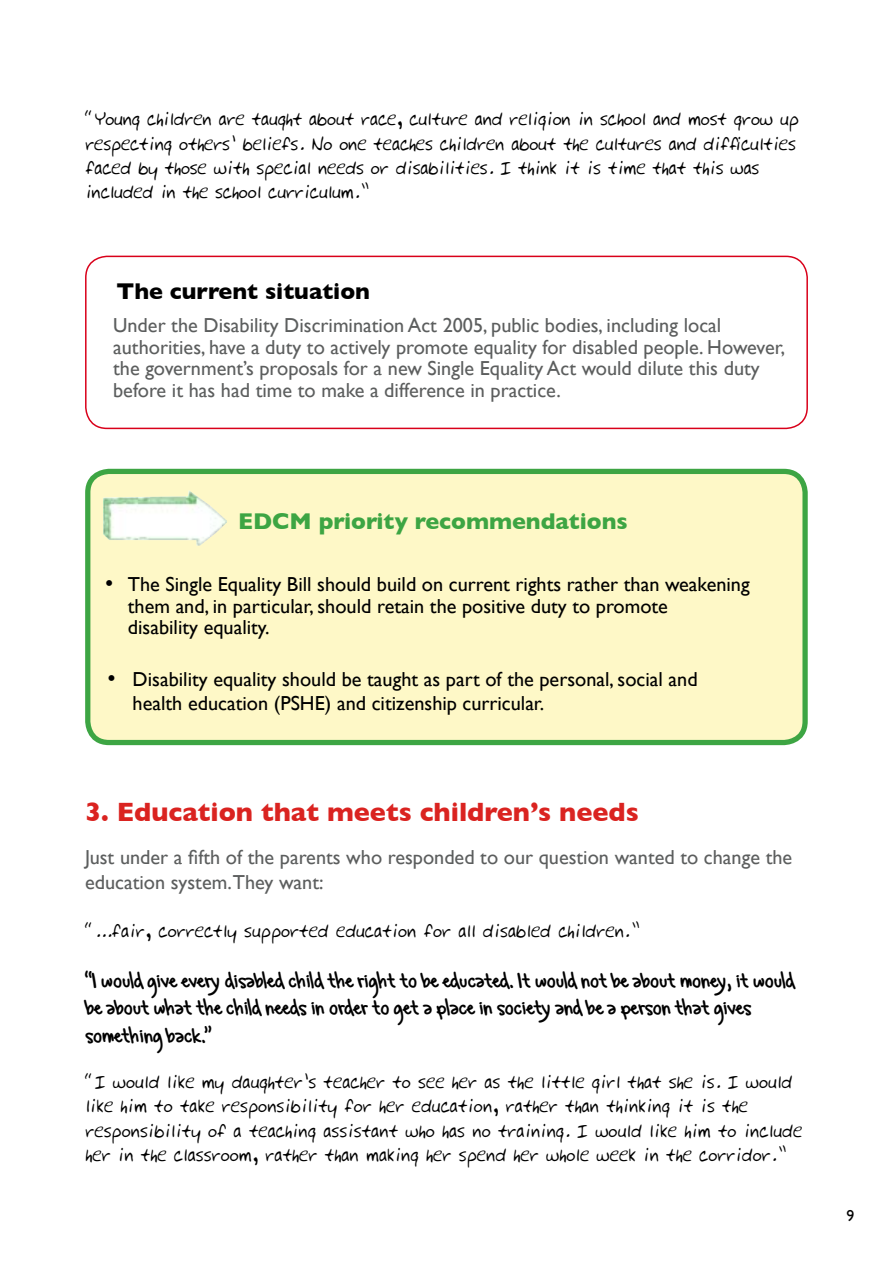
<style>
.page{position:relative;width:893px;height:1263px;background:#fff}
.page>*{position:absolute;margin:0;border:0;box-sizing:border-box;transform-origin:0 0}
.t1{font:700 27px "Gill Sans";color:#da2320}
.t2{font:24px/27.8px "Gregs Hand";color:#000}
.t3{font:700 23.25px "Gill Sans";color:#3da543}
.t4{font:700 23.25px "Gill Sans";color:#000}
.t5{font:20.25px/24.3px "Johns Hand";letter-spacing:.01em;color:#000}
.t6{font:20.25px/21.6px "Gill Sans";color:#5c5e5e}
.t7{font:20.25px/21.6px "Gill Sans";color:#000}
.s1{font-size:23.25px}
</style>
<div class="page">
<div style="left:85px;top:256px;width:723px;height:173px;border:2px solid #d9001a;border-radius:21px"></div>
<div style="left:88px;top:471px;width:717px;height:271px;background:#fef8c7;border-radius:21px"></div>
<div style="left:85px;top:469px;width:723px;height:276px;border:5px solid #3da543;border-radius:21px"></div>
<img style="left:103px;top:490px;width:124px;height:56px">
<p class="t5" style="left:85px;top:106px;width:715px">“Young children are taught about race, culture and religion in school and most grow up respecting others’ beliefs. No one teaches children about the cultures and difficulties faced by those with special needs or disabilities. I think it is time that this was included in the school curriculum.”</p>
<p class="t4" style="left:117px;top:278px;width:255px">The current situation</p>
<p class="t6" style="left:113px;top:314px;width:673px">Under the Disability Discrimination Act 2005, public bodies, including local authorities, have a duty to actively promote equality for disabled people. However, the government’s proposals for a new Single Equality Act would dilute this duty before it has had time to make a difference in practice.</p>
<p class="t3" style="left:238px;top:508px;width:391px">EDCM priority recommendations</p>
<p class="t7" style="left:128px;top:573px;width:623px;text-indent:-23px"><span class="s1">•</span> The Single Equality Bill should build on current rights rather than weakening them and, in particular, should retain the positive duty to promote<br>disability equality.</p>
<p class="t7" style="left:133px;top:666px;width:566px;line-height:24.3px;text-indent:-25px"><span class="s1">•</span> Disability equality should be taught as part of the personal, social and health education (PSHE) and citizenship curricular.</p>
<h1 class="t1" style="left:85px;top:796px;width:555px">3. Education that meets children’s needs</h1>
<p class="t6" style="left:85px;top:845px;width:709px;line-height:24.3px">Just under a fifth of the parents who responded to our question wanted to change the education system.They want:</p>
<p class="t5" style="left:85px;top:918px;width:556px">“...fair, correctly supported education for all disabled children.”</p>
<p class="t2" style="left:85px;top:964px;width:711px">“I would give every disabled child the right to be educated. It would not be about money, it would be about what the child needs in order to get a place in society and be a person that gives something back.”</p>
<p class="t5" style="left:85px;top:1069px;width:718px">“I would like my daughter’s teacher to see her as the little girl that she is. I would like him to take responsibility for her education, rather than thinking it is the responsibility of a teaching assistant who has no training. I would like him to include her in the classroom, rather than making her spend her whole week in the corridor.”</p>
</div>
